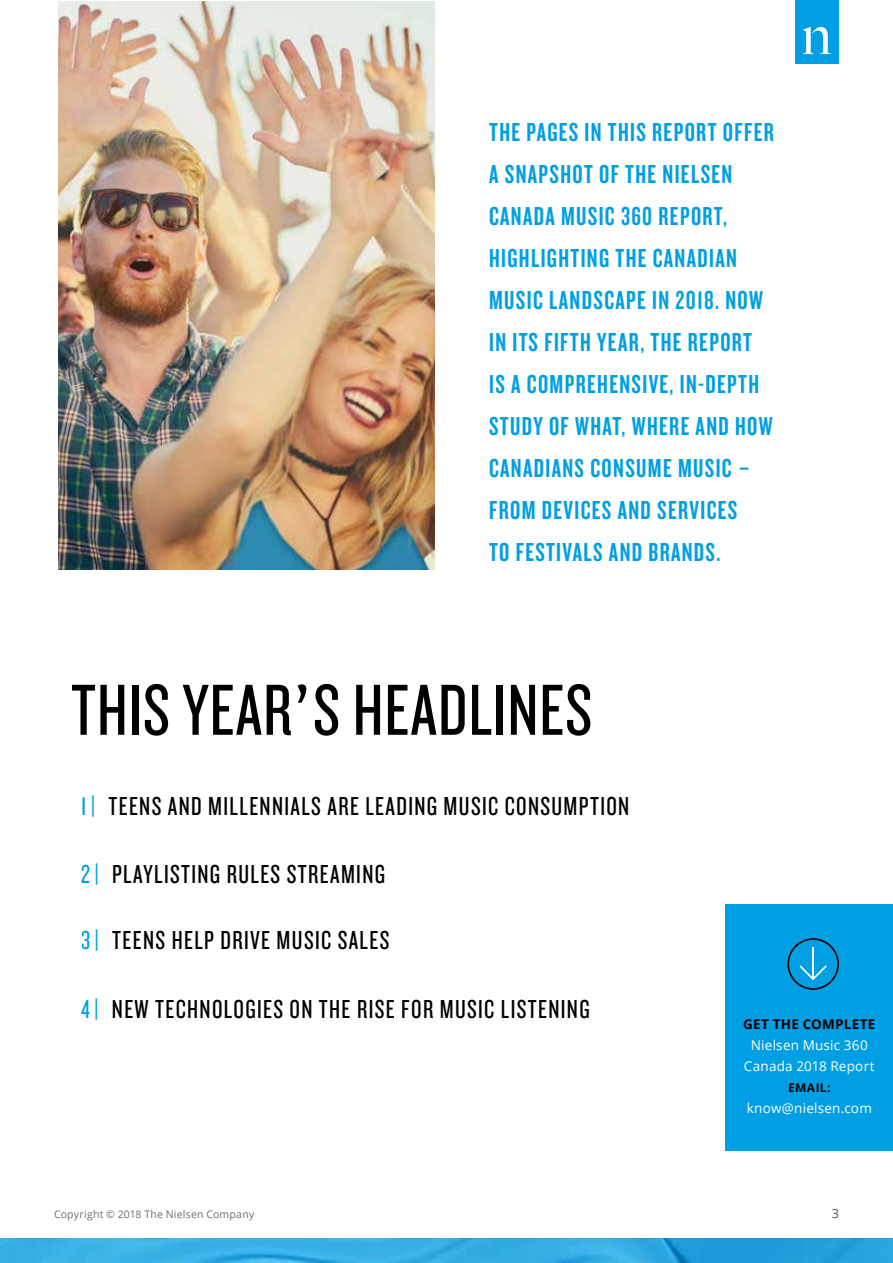
<style>
.page{position:relative;width:893px;height:1263px;background:#fff}
.page>*{position:absolute;margin:0;border:0;box-sizing:border-box;transform-origin:0 0}
.t1{font:75px "Knockout 28 Junior Feathrwt";letter-spacing:.015em;color:#000}
.t2{font:27px/42px "Knockout 48 Featherweight";letter-spacing:.05em;color:#009fe3}
.t3{font:27px "Knockout 28 Junior Feathrwt";letter-spacing:.05em;color:#000}
.t4{font:13.5px/21px "Open Sans";letter-spacing:.015em;color:#fff;text-align:center}
.t5{font:700 13.5px "Open Sans";letter-spacing:.02em;color:#000}
.t6{font:12.75px "Open Sans";color:#575756}
.t7{font:700 12px "Open Sans";letter-spacing:.035em;color:#000}
.t8{font:10.5px "Open Sans";letter-spacing:.02em;color:#706f6f}
.s1{font-family:"Scala Sans OT"}
.s2{color:#009fe3}
</style>
<div class="page">
<div style="left:795px;top:0;width:44px;height:63px;background:#009fe3"></div>
<svg style="left:803px;top:27px;width:28px;height:27px"></svg>
<img style="left:0;top:1239px;width:893px;height:24px">
<img style="left:58px;top:1px;width:376px;height:569px">
<div style="left:726px;top:904px;width:167px;height:247px;background:#009fe3"></div>
<svg style="left:787px;top:938px;width:52px;height:52px"></svg>
<hr style="left:812px;top:947px;width:2px;height:31px;background:#fff">
<p class="t2" style="left:489px;top:110px;width:286px">THE PAGES IN THIS REPORT OFFER<br>A SNAPSHOT OF THE NIELSEN<br>CANADA MUSIC 360 REPORT,<br>HIGHLIGHTING THE CANADIAN<br>MUSIC LANDSCAPE IN 2018. NOW<br>IN ITS FIFTH YEAR, THE REPORT<br>IS A COMPREHENSIVE, IN-DEPTH<br>STUDY OF WHAT, WHERE AND HOW<br>CANADIANS CONSUME MUSIC –<br>FROM DEVICES AND SERVICES<br>TO FESTIVALS AND BRANDS.</p>
<h1 class="t1" style="left:71px;top:664px;width:523px">THIS YEAR<span class="s1">’</span>S HEADLINES</h1>
<p class="t3" style="left:81px;top:789px;width:550px"><span class="s2">1 |</span> TEENS AND MILLENNIALS ARE LEADING MUSIC CONSUMPTION</p>
<p class="t3" style="left:81px;top:857px;width:306px"><span class="s2">2 |</span> PLAYLISTING RULES STREAMING</p>
<p class="t3" style="left:81px;top:923px;width:310px"><span class="s2">3 |</span> TEENS HELP DRIVE MUSIC SALES</p>
<p class="t3" style="left:81px;top:992px;width:510px"><span class="s2">4 |</span> NEW TECHNOLOGIES ON THE RISE FOR MUSIC LISTENING</p>
<p class="t5" style="left:743px;top:1014px;width:134px">GET THE COMPLETE</p>
<p class="t4" style="left:744px;top:1034px;width:132px">Nielsen Music 360<br>Canada 2018 Report</p>
<p class="t7" style="left:788px;top:1079px;width:44px">EMAIL:</p>
<p class="t4" style="left:747px;top:1097px;width:127px">know@nielsen.com</p>
<p class="t8" style="left:54px;top:1207px;width:202px">Copyright © 2018 The Nielsen Company</p>
<p class="t6" style="left:832px;top:1205px;width:9px">3</p>
</div>
